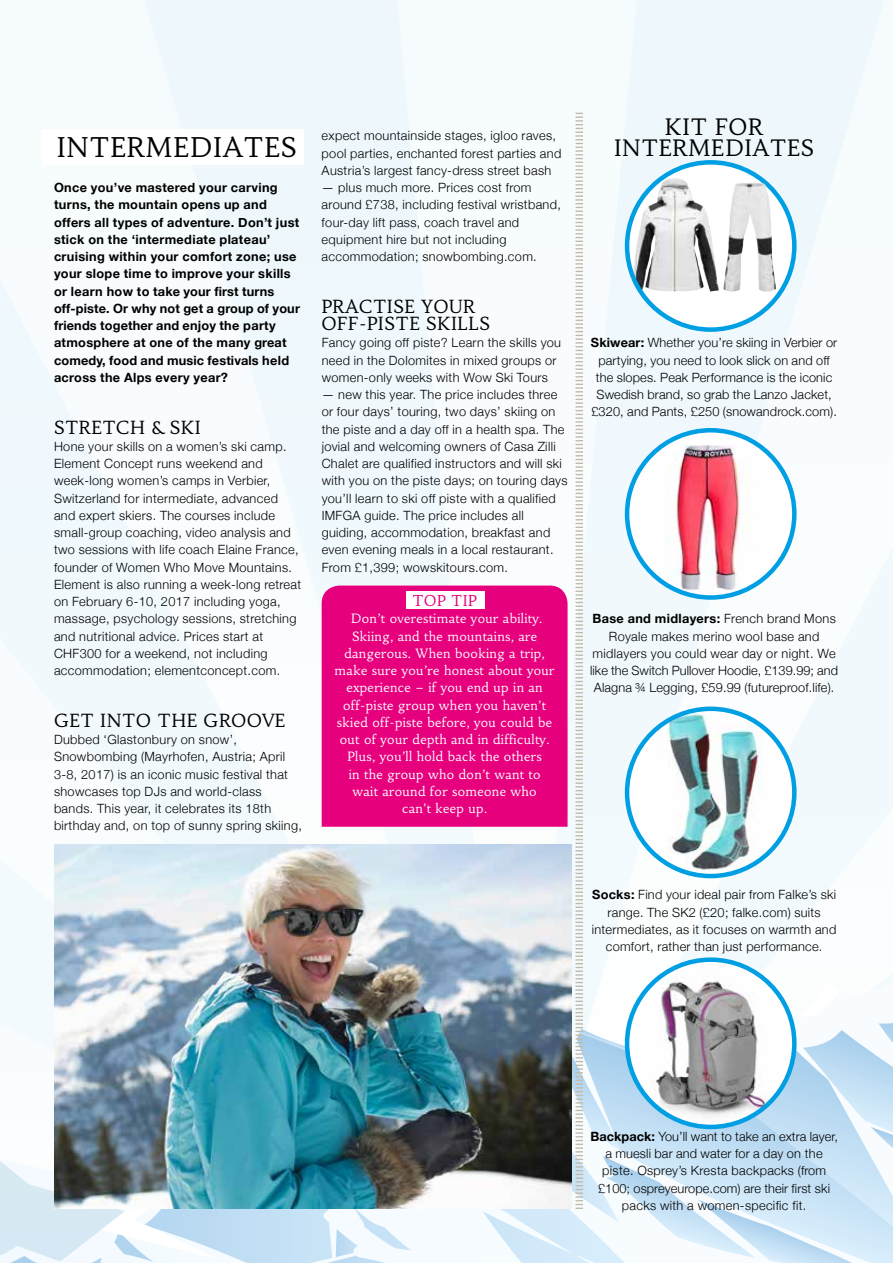
<style>
.page{position:relative;width:893px;height:1263px;background:#fff}
.page>*{position:absolute;margin:0;border:0;box-sizing:border-box;transform-origin:0 0}
.t1{font:27px "Habibi";letter-spacing:.025em;color:#000}
.t2{font:22.5px/21px "Habibi";letter-spacing:.025em;color:#000;text-align:center}
.t3{font:18px/17.2px "Habibi";letter-spacing:.025em;color:#000}
.t4{font:15px "Habibi";letter-spacing:.025em;color:#e6007d}
.t5{font:300 12.75px/17.2px "Helvetica Neue";letter-spacing:.025em;color:#000}
.t6{font:700 12.75px/17.2px "Helvetica Neue";letter-spacing:.025em;color:#000}
.t7{font:12.75px/17.2px "Habibi";letter-spacing:.025em;color:#fff;text-align:center}
.s1{font-weight:700}
</style>
<div class="page">
<div style="left:637px;top:0;width:248px;height:112px;background:#edf7fc"></div>
<div style="left:0;top:0;width:408px;height:638px;background:#f1f9fd"></div>
<svg style="left:0;top:638px;width:91px;height:343px"></svg>
<svg style="left:0;top:981px;width:91px;height:282px"></svg>
<svg style="left:0;top:1256px;width:37px;height:7px"></svg>
<div style="left:43px;top:130px;width:261px;height:35px;background:#fff"></div>
<img style="left:54px;top:844px;width:37px;height:365px">
<img style="left:91px;top:112px;width:802px;height:1151px">
<div style="left:322px;top:585px;width:246px;height:242px;background:#e6007d"></div>
<div style="left:407px;top:591px;width:78px;height:18px;background:#fff"></div>
<h1 class="t1" style="left:57px;top:131px;width:242px">INTERMEDIATES</h1>
<p class="t6" style="left:54px;top:179px;width:247px">Once you’ve mastered your carving turns, the mountain opens up and offers all types of adventure. Don’t just stick on the ‘intermediate plateau’ cruising within your comfort zone; use your slope time to improve your skills or learn how to take your first turns off-piste. Or why not get a group of your friends together and enjoy the party atmosphere at one of the many great comedy, food and music festivals held across the Alps every year?</p>
<h3 class="t3" style="left:54px;top:419px;width:148px">STRETCH &amp; SKI</h3>
<p class="t5" style="left:54px;top:437px;width:249px">Hone your skills on a women’s ski camp.<br>Element Concept runs weekend and week-long women’s camps in Verbier, Switzerland for intermediate, advanced and expert skiers. The courses include small-group coaching, video analysis and two sessions with life coach Elaine France, founder of Women Who Move Mountains.<br>Element is also running a week-long retreat on February 6-10, 2017 including yoga, massage, psychology sessions, stretching and nutritional advice. Prices start at CHF300 for a weekend, not including accommodation; elementconcept.com.</p>
<h3 class="t3" style="left:54px;top:712px;width:233px">GET INTO THE GROOVE</h3>
<p class="t5" style="left:54px;top:731px;width:250px">Dubbed ‘Glastonbury on snow’, Snowbombing (Mayrhofen, Austria; April 3-8, 2017) is an iconic music festival that showcases top DJs and world-class bands. This year, it celebrates its 18th birthday and, on top of sunny spring skiing,</p>
<p class="t5" style="left:322px;top:127px;width:241px">expect mountainside stages, igloo raves, pool parties, enchanted forest parties and<br>Austria’s largest fancy-dress street bash</p>
<p class="t5" style="left:322px;top:179px;width:241px">— plus much more. Prices cost from around £738, including festival wristband, four-day lift pass, coach travel and equipment hire but not including accommodation; snowbombing.com.</p>
<h3 class="t3" style="left:322px;top:298px;width:170px">PRACTISE YOUR<br>OFF-PISTE SKILLS</h3>
<p class="t5" style="left:322px;top:334px;width:241px">Fancy going off piste? Learn the skills you need in the Dolomites in mixed groups or women-only weeks with Wow Ski Tours</p>
<p class="t5" style="left:322px;top:386px;width:247px">— new this year. The price includes three or four days’ touring, two days’ skiing on the piste and a day off in a health spa. The jovial and welcoming owners of Casa Zilli Chalet are qualified instructors and will ski with you on the piste days; on touring days you’ll learn to ski off piste with a qualified IMFGA guide. The price includes all guiding, accommodation, breakfast and even evening meals in a local restaurant.<br>From £1,399; wowskitours.com.</p>
<p class="t4" style="left:412px;top:591px;width:66px">TOP TIP</p>
<p class="t7" style="left:335px;top:610px;width:221px">Don’t overestimate your ability.<br>Skiing, and the mountains, are dangerous. When booking a trip, make sure you’re honest about your experience – if you end up in an off-piste group when you haven’t skied off-piste before, you could be out of your depth and in difficulty.<br>Plus, you’ll hold back the others<br>in the group who don’t want to wait around for someone who<br>can’t keep up.</p>
<h2 class="t2" style="left:614px;top:116px;width:202px">KIT FOR<br>INTERMEDIATES</h2>
<p class="t5" style="left:591px;top:334px;width:248px;text-align:center"><span class="s1">Skiwear:</span> Whether you’re skiing in Verbier or partying, you need to look slick on and off the slopes. Peak Performance is the iconic Swedish brand, so grab the Lanzo Jacket, £320, and Pants, £250 (snowandrock.com).</p>
<p class="t5" style="left:590px;top:610px;width:249px;text-align:center"><span class="s1">Base and midlayers:</span> French brand Mons Royale makes merino wool base and midlayers you could wear day or night. We like the Switch Pullover Hoodie, £139.99; and Alagna ¾ Legging, £59.99 (futureproof.life).</p>
<p class="t5" style="left:592px;top:886px;width:246px;text-align:center"><span class="s1">Socks:</span> Find your ideal pair from Falke’s ski range. The SK2 (£20; falke.com) suits intermediates, as it focuses on warmth and comfort, rather than just performance.</p>
<p class="t5" style="left:590px;top:1127px;width:249px;text-align:center"><span class="s1">Backpack:</span> You’ll want to take an extra layer, a muesli bar and water for a day on the piste. Osprey’s Kresta backpacks (from £100; ospreyeurope.com) are their first ski packs with a women-specific fit.</p>
</div>
